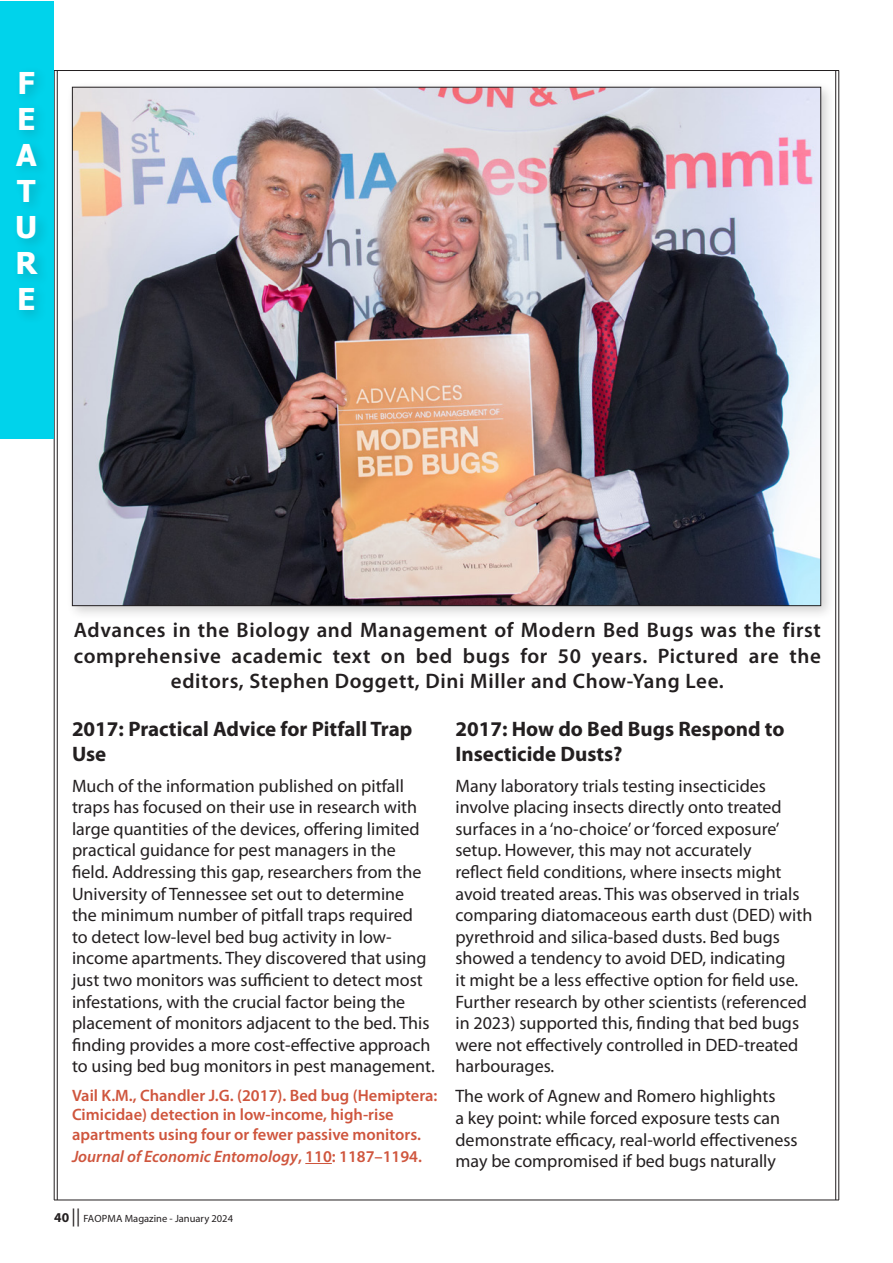
<style>
.page{position:relative;width:893px;height:1263px;background:#fff}
.page>*{position:absolute;margin:0;border:0;box-sizing:border-box;transform-origin:0 0}
.t1{font:700 30px/36px "Tahoma";color:#fff}
.t2{font:600 21px/25.2px "Myriad Pro";letter-spacing:.03em;color:#231f20;text-align:center}
.t3{font:700 21px/25.2px "Myriad Pro";color:#231f20}
.t4{font:18px/21.6px "Myriad Pro";color:#231f20}
.t5{font:600 16.5px/19.8px "Myriad Pro";color:#cf553d}
.t6{font:italic 600 16.5px "Myriad Pro";color:#cf553d}
.Folio{font:10.5px "Myriad Pro";color:#231f20}
.s1{font-style:normal}
.s2{font-weight:700;font-size:13.5px}
.s3{font-size:18px}
</style>
<div class="page">
<hr style="left:54px;top:1200px;width:785px;height:1px;background:#231f20">
<hr style="left:57px;top:71px;width:1px;height:1129px;background:#231f20">
<hr style="left:54px;top:71px;width:1px;height:1129px;background:#231f20">
<hr style="left:838px;top:71px;width:1px;height:1129px;background:#231f20">
<hr style="left:835px;top:71px;width:1px;height:1129px;background:#231f20">
<hr style="left:54px;top:70px;width:785px;height:1px;background:#231f20">
<div style="left:0;top:1px;width:54px;height:437px;background:#00d3eb"></div>
<div style="left:12px;top:66px;width:40px;height:259px;background:#231f20;opacity:.2"></div>
<svg style="left:305px;top:1163px;width:27px;height:1px"></svg>
<div style="left:67px;top:81px;width:769px;height:539px;background:#231f20;opacity:.2"></div>
<img style="left:74px;top:89px;width:745px;height:515px">
<p class="t1" style="left:18px;top:66px;width:19px">F</p>
<p class="t1" style="left:17px;top:102px;width:20px">E</p>
<p class="t1" style="left:16px;top:138px;width:22px">A</p>
<p class="t1" style="left:17px;top:174px;width:20px">T</p>
<p class="t1" style="left:15px;top:210px;width:24px">U</p>
<p class="t1" style="left:15px;top:246px;width:23px">R<br>E</p>
<p class="t2" style="left:74px;top:617px;width:749px">Advances in the Biology and Management of Modern Bed Bugs was the first comprehensive academic text on bed bugs for 50 years. Pictured are the editors, Stephen Doggett, Dini Miller and Chow-Yang Lee.</p>
<p class="t3" style="left:72px;top:716px;width:342px">2017: Practical Advice for Pitfall Trap<br>Use</p>
<p class="t4" style="left:72px;top:774px;width:364px">Much of the information published on pitfall traps has focused on their use in research with large quantities of the devices, offering limited practical guidance for pest managers in the field. Addressing this gap, researchers from the University of Tennessee set out to determine<br>the minimum number of pitfall traps required<br>to detect low-level bed bug activity in low&shy;income apartments. They discovered that using just two monitors was sufficient to detect most infestations, with the crucial factor being the placement of monitors adjacent to the bed. This finding provides a more cost-effective approach to using bed bug monitors in pest management.</p>
<p class="t5" style="left:72px;top:1085px;width:367px">Vail K.M., Chandler J.G. (2017). Bed bug (Hemiptera:<br>Cimicidae) detection in low-income, high-rise apartments using four or fewer passive monitors.</p>
<p class="t6" style="left:72px;top:1146px;width:352px">Journal of Economic Entomology<span class="s1">, 110: 1187–1194.</span></p>
<p class="Folio" style="left:54px;top:1212px;width:181px"><span class="s2">40</span> <span class="s3">||</span> FAOPMA Magazine - January 2024</p>
<p class="t3" style="left:455px;top:716px;width:331px">2017: How do Bed Bugs Respond to<br>Insecticide Dusts?</p>
<p class="t4" style="left:455px;top:774px;width:358px">Many laboratory trials testing insecticides involve placing insects directly onto treated surfaces in a ‘no-choice’ or ‘forced exposure’ setup. However, this may not accurately<br>reflect field conditions, where insects might avoid treated areas. This was observed in trials comparing diatomaceous earth dust (DED) with pyrethroid and silica-based dusts. Bed bugs showed a tendency to avoid DED, indicating<br>it might be a less effective option for field use.<br>Further research by other scientists (referenced in 2023) supported this, finding that bed bugs were not effectively controlled in DED-treated harbourages.</p>
<p class="t4" style="left:455px;top:1085px;width:344px">The work of Agnew and Romero highlights<br>a key point: while forced exposure tests can demonstrate efficacy, real-world effectiveness may be compromised if bed bugs naturally</p>
</div>
